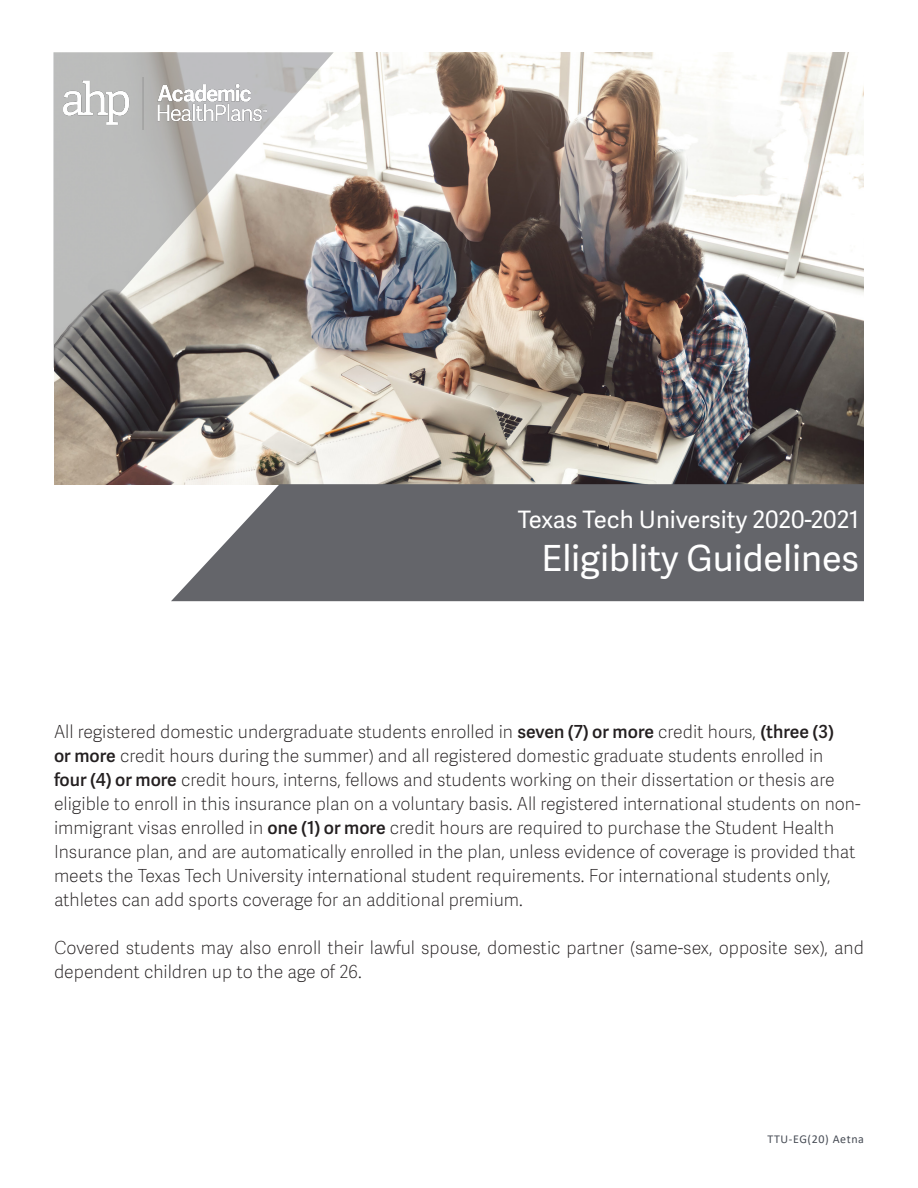
<style>
.page{position:relative;width:918px;height:1188px;background:#fff}
.page>*{position:absolute;margin:0;border:0;box-sizing:border-box;transform-origin:0 0}
.t1{font:36px "Adelle Sans";color:#fff}
.t2{font:24px "Adelle Sans";color:#fff}
.regtext{font:100 18px/24px "Adelle Sans";color:#231f20}
.t3{font:12px "Calibri";letter-spacing:.05em;color:#464b54}
.s1{font-weight:600}
</style>
<div class="page">
<img style="left:54px;top:52px;width:810px;height:432px">
<svg style="left:53px;top:52px;width:281px;height:316px;background:#b4b0ab"></svg>
<svg style="left:171px;top:484px;width:693px;height:117px;background:#707175"></svg>
<img style="left:63px;top:77px;width:203px;height:52px">
<p class="t2" style="left:518px;top:502px;width:343px">Texas Tech University 2020-2021</p>
<p class="t1" style="left:542px;top:533px;width:319px">Eligiblity Guidelines</p>
<p class="regtext" style="left:54px;top:719px;width:808px">All registered domestic undergraduate students enrolled in <span class="s1">seven (7) or more</span> credit hours, <span class="s1">(three (3)<br>or more</span> credit hours during the summer) and all registered domestic graduate students enrolled in<br><span class="s1">four (4) or more</span> credit hours, interns, fellows and students working on their dissertation or thesis are eligible to enroll in this insurance plan on a voluntary basis. All registered international students on non&shy;immigrant visas enrolled in <span class="s1">one (1) or more</span> credit hours are required to purchase the Student Health Insurance plan, and are automatically enrolled in the plan, unless evidence of coverage is provided that meets the Texas Tech University international student requirements. For international students only, athletes can add sports coverage for an additional premium.</p>
<p class="regtext" style="left:54px;top:935px;width:812px">Covered students may also enroll their lawful spouse, domestic partner (same-sex, opposite sex), and dependent children up to the age of 26.</p>
<p class="t3" style="left:767px;top:1131px;width:98px">TTU-EG(20) Aetna</p>
</div>
